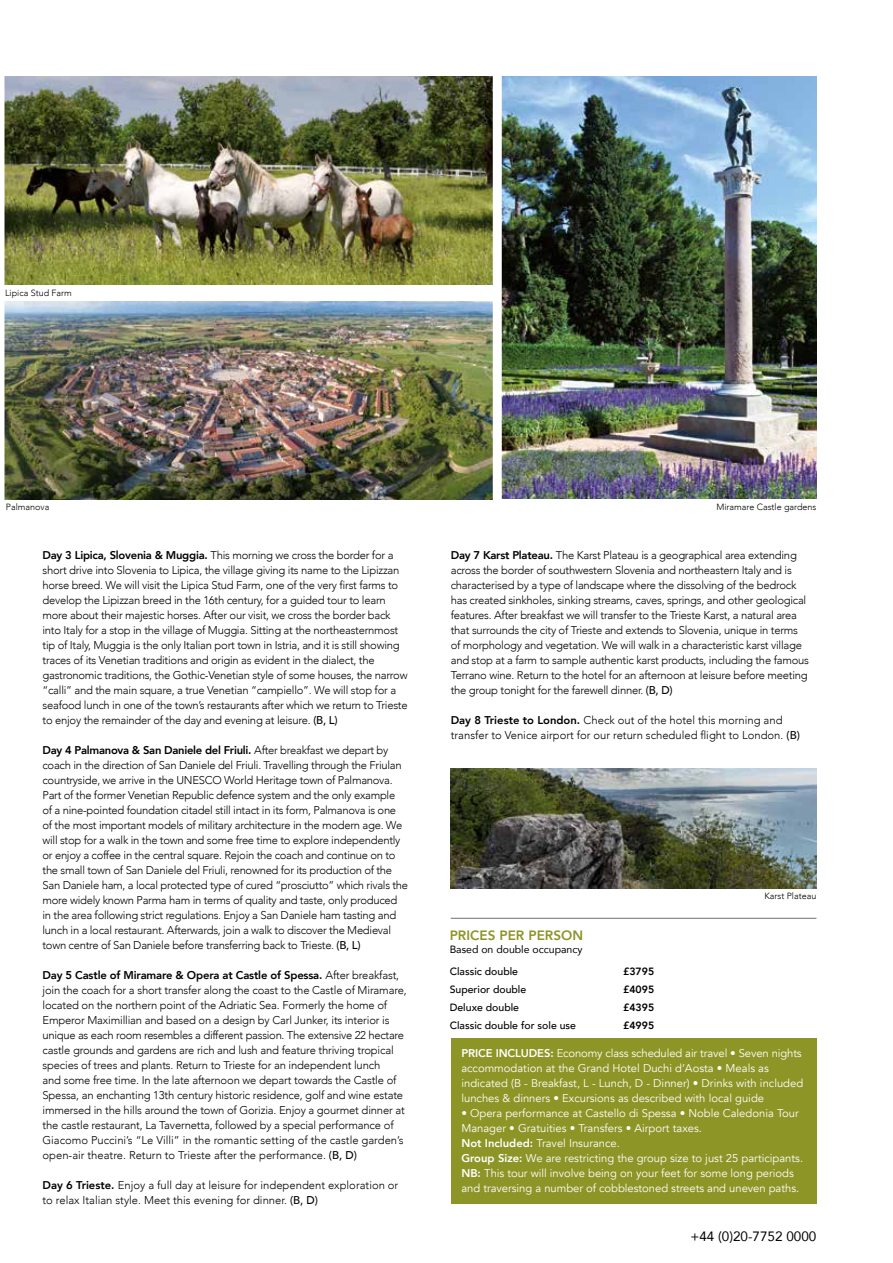
<style>
.page{position:relative;width:893px;height:1263px;background:#fff}
.page>*{position:absolute;margin:0;border:0;box-sizing:border-box;transform-origin:0 0}
.t1{font:13.5px "Avenir";color:#000}
.t2{font:800 13.5px "Avenir";color:#8e9527}
.t3{font:300 11.25px/15px "Avenir";letter-spacing:-.02em;color:#000}
.t4{font:11.25px/15px "Avenir";color:#fff}
.t5{font:300 11.25px/15px "Avenir";color:#000}
.t6{font:500 10.5px "Avenir";color:#000}
.t7{font:10.5px "Avenir";color:#000}
.t8{font:800 10.5px "Avenir";color:#000}
.t9{font:300 9px "Avenir";color:#000}
.s1{font-weight:800}
.s2{font-weight:500}
</style>
<div class="page">
<img style="left:4px;top:302px;width:489px;height:197px">
<hr style="left:451px;top:918px;width:365px;height:1px;background:#706f6f">
<div style="left:451px;top:1038px;width:365px;height:166px;background:#8e9527"></div>
<img style="left:4px;top:76px;width:489px;height:209px">
<img style="left:502px;top:77px;width:314px;height:422px">
<img style="left:451px;top:769px;width:365px;height:120px">
<p class="t9" style="left:5px;top:287px;width:68px">Lipica Stud Farm</p>
<p class="t9" style="left:6px;top:501px;width:45px">Palmanova</p>
<p class="t3" style="left:43px;top:547px;width:367px"><span class="s1">Day 3 Lipica, Slovenia &amp; Muggia.</span> This morning we cross the border for a short drive into Slovenia to Lipica, the village giving its name to the Lipizzan horse breed. We will visit the Lipica Stud Farm, one of the very first farms to develop the Lipizzan breed in the 16th century, for a guided tour to learn more about their majestic horses. After our visit, we cross the border back into Italy for a stop in the village of Muggia. Sitting at the northeasternmost tip of Italy, Muggia is the only Italian port town in Istria, and it is still showing traces of its Venetian traditions and origin as evident in the dialect, the gastronomic traditions, the Gothic-Venetian style of some houses, the narrow “calli” and the main square, a true Venetian “campiello”. We will stop for a seafood lunch in one of the town’s restaurants after which we return to Trieste to enjoy the remainder of the day and evening at leisure. <span class="s2">(B, L)</span></p>
<p class="t3" style="left:43px;top:742px;width:367px"><span class="s1">Day 4 Palmanova &amp; San Daniele del Friuli.</span> After breakfast we depart by coach in the direction of San Daniele del Friuli. Travelling through the Friulan countryside, we arrive in the UNESCO World Heritage town of Palmanova.<br>Part of the former Venetian Republic defence system and the only example<br>of a nine-pointed foundation citadel still intact in its form, Palmanova is one of the most important models of military architecture in the modern age. We will stop for a walk in the town and some free time to explore independently or enjoy a coffee in the central square. Rejoin the coach and continue on to the small town of San Daniele del Friuli, renowned for its production of the San Daniele ham, a local protected type of cured “prosciutto” which rivals the more widely known Parma ham in terms of quality and taste, only produced in the area following strict regulations. Enjoy a San Daniele ham tasting and lunch in a local restaurant. Afterwards, join a walk to discover the Medieval town centre of San Daniele before transferring back to Trieste. <span class="s2">(B, L)</span></p>
<p class="t3" style="left:43px;top:967px;width:366px"><span class="s1">Day 5 Castle of Miramare &amp; Opera at Castle of Spessa.</span> After breakfast, join the coach for a short transfer along the coast to the Castle of Miramare, located on the northern point of the Adriatic Sea. Formerly the home of Emperor Maximillian and based on a design by Carl Junker, its interior is unique as each room resembles a different passion. The extensive 22 hectare castle grounds and gardens are rich and lush and feature thriving tropical species of trees and plants. Return to Trieste for an independent lunch<br>and some free time. In the late afternoon we depart towards the Castle of Spessa, an enchanting 13th century historic residence, golf and wine estate immersed in the hills around the town of Gorizia. Enjoy a gourmet dinner at the castle restaurant, La Tavernetta, followed by a special performance of Giacomo Puccini’s “Le Villi” in the romantic setting of the castle garden’s open-air theatre. Return to Trieste after the performance. <span class="s2">(B, D)</span></p>
<p class="t5" style="left:43px;top:1177px;width:357px"><span class="s1">Day 6 Trieste.</span> Enjoy a full day at leisure for independent exploration or to relax Italian style. Meet this evening for dinner. <span class="s2">(B, D)</span></p>
<p class="t9" style="left:716px;top:501px;width:102px">Miramare Castle gardens</p>
<p class="t3" style="left:451px;top:547px;width:360px"><span class="s1">Day 7 Karst Plateau.</span> The Karst Plateau is a geographical area extending across the border of southwestern Slovenia and northeastern Italy and is characterised by a type of landscape where the dissolving of the bedrock has created sinkholes, sinking streams, caves, springs, and other geological features. After breakfast we will transfer to the Trieste Karst, a natural area that surrounds the city of Trieste and extends to Slovenia, unique in terms of morphology and vegetation. We will walk in a characteristic karst village and stop at a farm to sample authentic karst products, including the famous Terrano wine. Return to the hotel for an afternoon at leisure before meeting the group tonight for the farewell dinner. <span class="s2">(B, D)</span></p>
<p class="t5" style="left:451px;top:712px;width:351px"><span class="s1">Day 8 Trieste to London.</span> Check out of the hotel this morning and transfer to Venice airport for our return scheduled flight to London. <span class="s2">(B)</span></p>
<p class="t2" style="left:450px;top:925px;width:135px">PRICES PER PERSON</p>
<p class="t7" style="left:450px;top:941px;width:134px">Based on double occupancy</p>
<p class="t9" style="left:764px;top:890px;width:54px">Karst Plateau</p>
<p class="t6" style="left:450px;top:962px;width:70px">Classic double</p>
<p class="t8" style="left:623px;top:963px;width:33px">£3795</p>
<p class="t6" style="left:450px;top:980px;width:78px">Superior double</p>
<p class="t8" style="left:623px;top:981px;width:33px">£4095</p>
<p class="t6" style="left:450px;top:998px;width:71px">Deluxe double</p>
<p class="t8" style="left:623px;top:999px;width:33px">£4395</p>
<p class="t6" style="left:450px;top:1016px;width:128px">Classic double for sole use</p>
<p class="t8" style="left:623px;top:1017px;width:33px">£4995</p>
<p class="t4" style="left:461px;top:1046px;width:343px"><span class="s1">PRICE INCLUDES:</span> Economy class scheduled air travel • Seven nights accommodation at the Grand Hotel Duchi d’Aosta • Meals as indicated (B - Breakfast, L - Lunch, D - Dinner) • Drinks with included lunches &amp; dinners • Excursions as described with local guide</p>
<p class="t4" style="left:461px;top:1106px;width:343px">• Opera performance at Castello di Spessa • Noble Caledonia Tour Manager • Gratuities • Transfers • Airport taxes.<br><span class="s1">Not Included:</span> Travel Insurance.<br><span class="s1">Group Size:</span> We are restricting the group size to just 25 participants.<br><span class="s1">NB:</span> This tour will involve being on your feet for some long periods and traversing a number of cobblestoned streets and uneven paths.</p>
<p class="t1" style="left:690px;top:1226px;width:128px">+44 (0)20-7752 0000</p>
</div>
